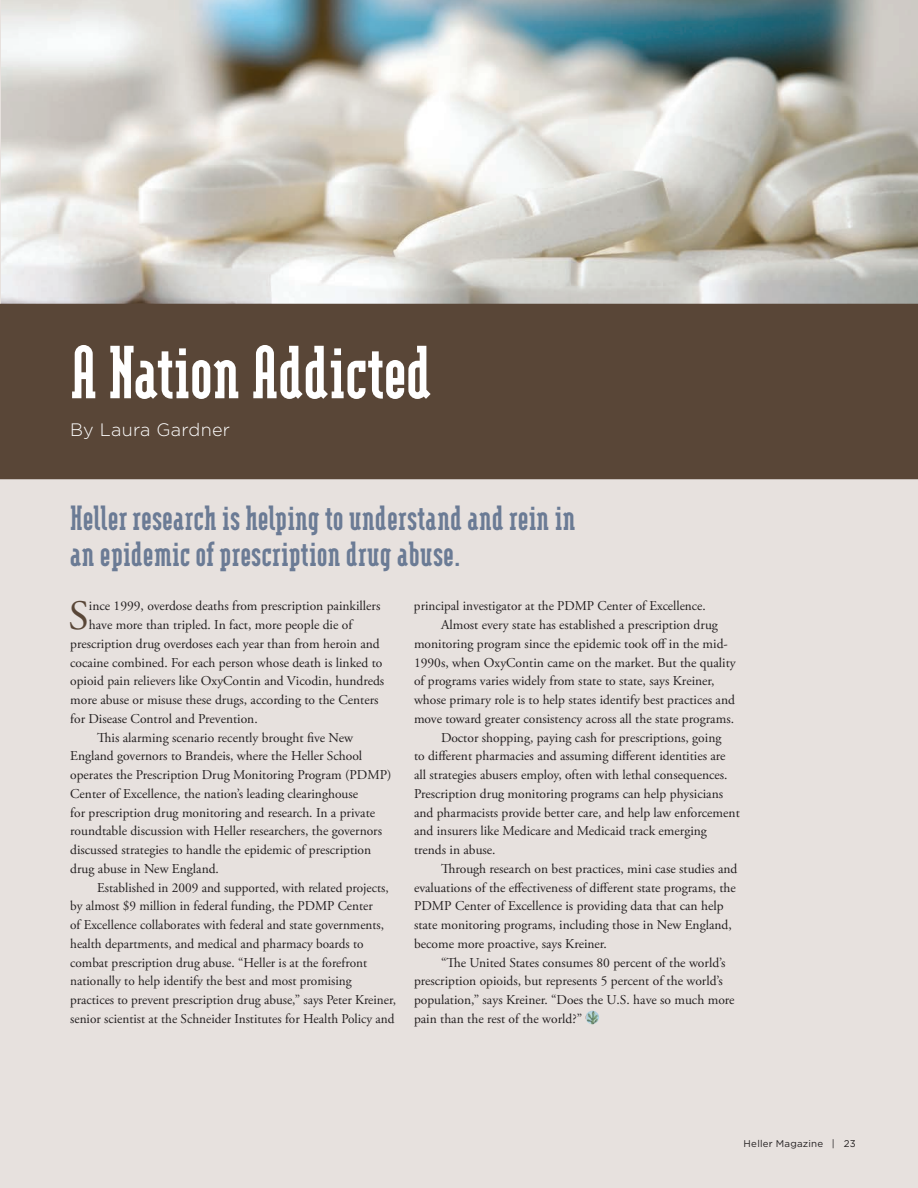
<style>
.page{position:relative;width:918px;height:1188px;background:#e7e1de}
.page>*{position:absolute;margin:0;border:0;box-sizing:border-box;transform-origin:0 0}
.subhead_final{font:900 90px "Modula Serif";letter-spacing:-.005em;color:#fff}
.Blue_lead_in{font:900 42px/36px "Modula Serif";letter-spacing:.005em;color:#6b7b95}
._1st_para{font:41.85px "Adobe Garamond Pro";color:#594637}
.headings_2{font:300 18px "Gotham";letter-spacing:.015em;color:#fff}
.body_copy{font:13.5px/18.8px "Adobe Garamond Pro";color:#231f20}
._1st_para-2{font:13.5px "Adobe Garamond Pro";color:#231f20}
.t1{font:9.75px "Gotham";letter-spacing:.025em;color:#231f20}
</style>
<div class="page">
<img style="left:1px;top:0;width:917px;height:304px">
<div style="left:0;top:304px;width:918px;height:175px;background:#594637"></div>
<svg style="left:586px;top:1011px;width:13px;height:13px"></svg>
<p class="subhead_final" style="left:70px;top:331px;width:363px">A Nation Addicted</p>
<p class="headings_2" style="left:70px;top:418px;width:161px">By Laura Gardner</p>
<p class="Blue_lead_in" style="left:70px;top:499px;width:507px">Heller research is helping to understand and rein in an epidemic of prescription drug abuse.</p>
<p class="_1st_para" style="left:68px;top:591px;width:22px">S</p>
<p class="_1st_para-2" style="left:89px;top:598px;width:293px">ince 1999, overdose deaths from prescription painkillers</p>
<p class="_1st_para-2" style="left:89px;top:617px;width:265px">have more than tripled. In fact, more people die of</p>
<p class="_1st_para-2" style="left:70px;top:635px;width:311px">prescription drug overdoses each year than from heroin and</p>
<p class="_1st_para-2" style="left:70px;top:654px;width:314px">cocaine combined. For each person whose death is linked to</p>
<p class="_1st_para-2" style="left:70px;top:673px;width:316px">opioid pain relievers like OxyContin and Vicodin, hundreds</p>
<p class="_1st_para-2" style="left:70px;top:692px;width:310px">more abuse or misuse these drugs, according to the Centers</p>
<p class="_1st_para-2" style="left:70px;top:710px;width:189px">for Disease Control and Prevention.</p>
<p class="body_copy" style="left:70px;top:728px;width:323px;text-indent:27px">This alarming scenario recently brought five New England governors to Brandeis, where the Heller School operates the Prescription Drug Monitoring Program (PDMP)<br>Center of Excellence, the nation’s leading clearinghouse<br>for prescription drug monitoring and research. In a private roundtable discussion with Heller researchers, the governors discussed strategies to handle the epidemic of prescription drug abuse in New England.</p>
<p class="body_copy" style="left:70px;top:878px;width:327px;text-indent:27px">Established in 2009 and supported, with related projects, by almost $9 million in federal funding, the PDMP Center<br>of Excellence collaborates with federal and state governments, health departments, and medical and pharmacy boards to combat prescription drug abuse. “Heller is at the forefront nationally to help identify the best and most promising practices to prevent prescription drug abuse,” says Peter Kreiner, senior scientist at the Schneider Institutes for Health Policy and</p>
<p class="body_copy" style="left:414px;top:597px;width:293px">principal investigator at the PDMP Center of Excellence.</p>
<p class="body_copy" style="left:414px;top:616px;width:323px;text-indent:27px">Almost every state has established a prescription drug monitoring program since the epidemic took off in the mid-1990s, when OxyContin came on the market. But the quality of programs varies widely from state to state, says Kreiner, whose primary role is to help states identify best practices and move toward greater consistency across all the state programs.</p>
<p class="body_copy" style="left:414px;top:728px;width:327px;text-indent:27px">Doctor shopping, paying cash for prescriptions, going<br>to different pharmacies and assuming different identities are all strategies abusers employ, often with lethal consequences.<br>Prescription drug monitoring programs can help physicians and pharmacists provide better care, and help law enforcement and insurers like Medicare and Medicaid track emerging trends in abuse.</p>
<p class="body_copy" style="left:414px;top:860px;width:325px;text-indent:27px">Through research on best practices, mini case studies and evaluations of the effectiveness of different state programs, the PDMP Center of Excellence is providing data that can help state monitoring programs, including those in New England, become more proactive, says Kreiner.</p>
<p class="body_copy" style="left:414px;top:953px;width:322px;text-indent:27px">“The United States consumes 80 percent of the world’s prescription opioids, but represents 5 percent of the world’s population,” says Kreiner. “Does the U.S. have so much more pain than the rest of the world?”</p>
<p class="t1" style="left:744px;top:1137px;width:114px">Heller Magazine | 23</p>
</div>
